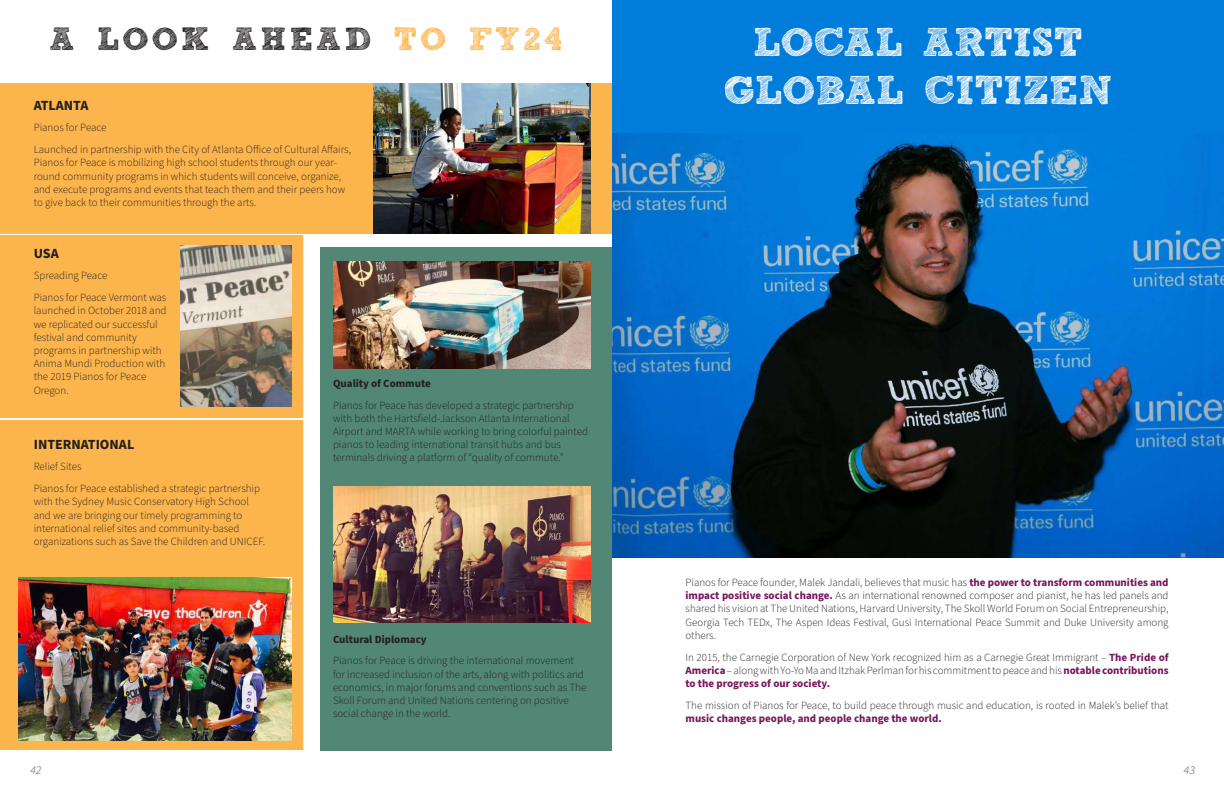
<style>
.page{position:relative;width:1224px;height:792px;background:#fff}
.page>*{position:absolute;margin:0;border:0;box-sizing:border-box;transform-origin:0 0}
.t1{font:700 40px/48px "freeversion Sketch Block";color:#fff;text-align:center}
.t2{font:700 32px "freeversion Sketch Block";letter-spacing:.1em;color:#231f20}
.t3{font:700 14px "Source Sans Pro";color:#231f20}
.t4{font:italic 12px "Source Sans Pro";color:#939598}
.t5{font:300 11px/13.2px "Source Sans Pro";color:#231f20}
.t6{font:700 11px "Source Sans Pro";color:#78165d}
.t7{font:700 11px "Source Sans Pro";color:#231f20}
.s1{color:#fcb54c}
.s2{font-weight:700;color:#78165d}
</style>
<div class="page">
<div style="left:0;top:83px;width:612px;height:151px;background:#fcb54c"></div>
<div style="left:0;top:235px;width:304px;height:183px;background:#fcb54c"></div>
<div style="left:320px;top:247px;width:292px;height:504px;background:#528675"></div>
<img style="left:333px;top:486px;width:257px;height:136px">
<img style="left:374px;top:83px;width:216px;height:151px">
<img style="left:333px;top:261px;width:257px;height:108px">
<img style="left:180px;top:245px;width:112px;height:161px">
<div style="left:0;top:420px;width:304px;height:330px;background:#fcb54c"></div>
<img style="left:18px;top:578px;width:274px;height:162px">
<div style="left:612px;top:0;width:612px;height:152px;background:#007dda"></div>
<img style="left:612px;top:134px;width:612px;height:423px">
<h2 class="t2" style="left:50px;top:27px;width:514px">A LOOK AHEAD <span class="s1">TO FY24</span></h2>
<p class="t3" style="left:34px;top:96px;width:56px">ATLANTA</p>
<p class="t5" style="left:34px;top:117px;width:319px;line-height:21.7px">Pianos for Peace<br>Launched in partnership with the City of Atlanta Office of Cultural Affairs,</p>
<p class="t5" style="left:34px;top:156px;width:313px">Pianos for Peace is mobilizing high school students through our year&shy;round community programs in which students will conceive, organize, and execute programs and events that teach them and their peers how to give back to their communities through the arts.</p>
<p class="t3" style="left:34px;top:244px;width:27px">USA</p>
<p class="t5" style="left:34px;top:265px;width:134px;line-height:21.7px">Spreading Peace<br>Pianos for Peace Vermont was</p>
<p class="t5" style="left:34px;top:304px;width:134px">launched in October 2018 and we replicated our successful festival and community programs in partnership with<br>Anima Mundi Production with the 2019 Pianos for Peace<br>Oregon.</p>
<p class="t7" style="left:333px;top:376px;width:99px">Quality of Commute</p>
<p class="t5" style="left:333px;top:399px;width:257px">Pianos for Peace has developed a strategic partnership with both the Hartsfield-Jackson Atlanta International Airport and MARTA while working to bring colorful painted pianos to leading international transit hubs and bus terminals driving a platform of “quality of commute.”</p>
<p class="t3" style="left:34px;top:435px;width:102px">INTERNATIONAL</p>
<p class="t5" style="left:34px;top:456px;width:228px;line-height:21.7px">Relief Sites<br>Pianos for Peace established a strategic partnership</p>
<p class="t5" style="left:34px;top:495px;width:233px">with the Sydney Music Conservatory High School and we are bringing our timely programming to international relief sites and community-based organizations such as Save the Children and UNICEF.</p>
<p class="t7" style="left:333px;top:631px;width:95px">Cultural Diplomacy</p>
<p class="t5" style="left:333px;top:654px;width:255px">Pianos for Peace is driving the international movement for increased inclusion of the arts, along with politics and economics, in major forums and conventions such as The Skoll Forum and United Nations centering on positive social change in the world.</p>
<h1 class="t1" style="left:724px;top:23px;width:390px">LOCAL ARTIST<br>GLOBAL CITIZEN</h1>
<p class="t5" style="left:686px;top:576px;width:485px;text-align:justify">Pianos for Peace founder, Malek Jandali, believes that music has <span class="s2">the power to transform communities and impact positive social change.</span> As an international renowned composer and pianist, he has led panels and shared his vision at The United Nations, Harvard University, The Skoll World Forum on Social Entrepreneurship, Georgia Tech TEDx, The Aspen Ideas Festival, Gusi International Peace Summit and Duke University among others.</p>
<p class="t5" style="left:686px;top:651px;width:485px;text-align:justify">In 2015, the Carnegie Corporation of New York recognized him as a Carnegie Great Immigrant – <span class="s2">The Pride of America</span> – along with Yo-Yo Ma and Itzhak Perlman for his commitment to peace and his <span class="s2">notable contributions to the progress of our society.</span></p>
<p class="t5" style="left:686px;top:699px;width:485px">The mission of Pianos for Peace, to build peace through music and education, is rooted in Malek’s belief that</p>
<p class="t6" style="left:686px;top:711px;width:258px">music changes people, and people change the world.</p>
<p class="t4" style="left:30px;top:762px;width:13px">42</p>
<p class="t4" style="left:1184px;top:762px;width:13px">43</p>
</div>
